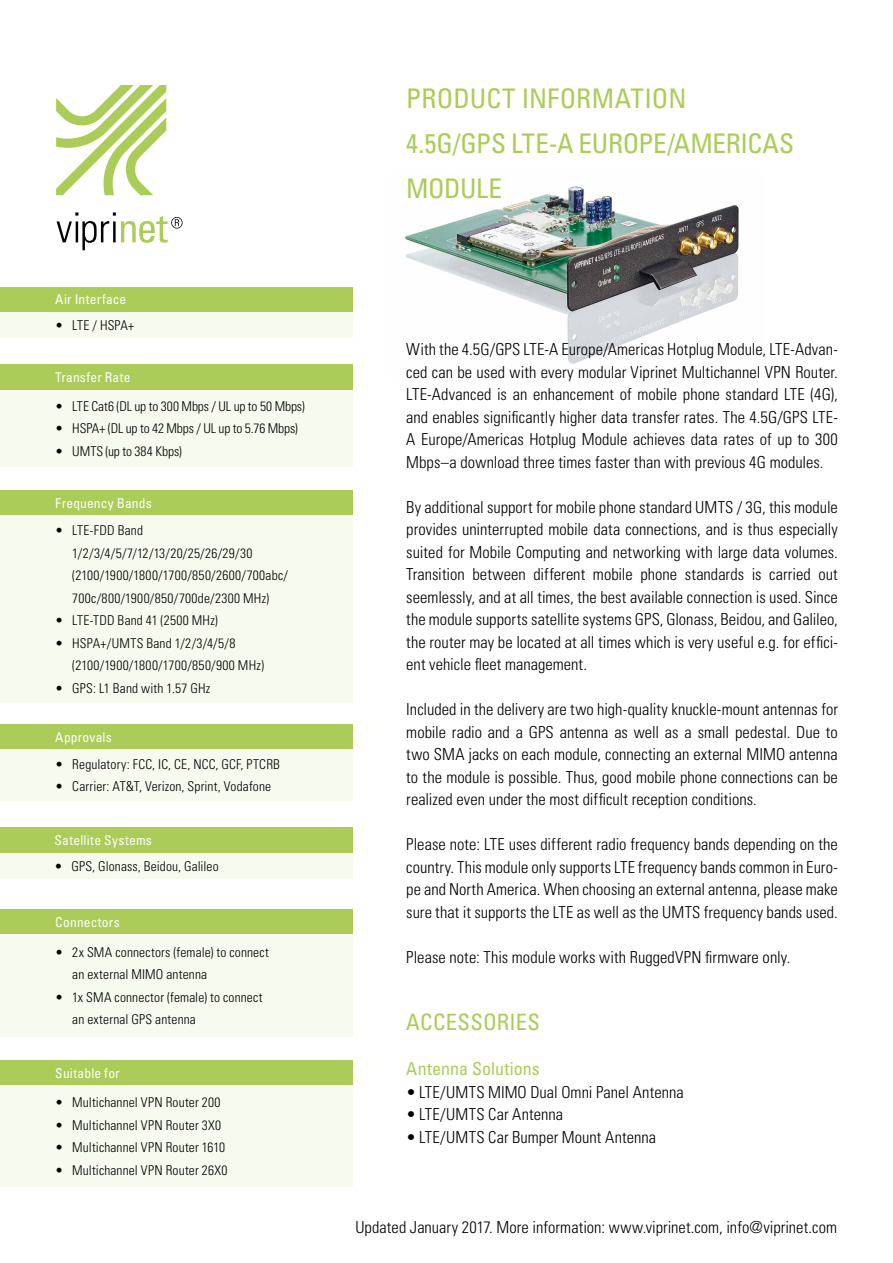
<style>
.page{position:relative;width:893px;height:1263px;background:#fff}
.page>*{position:absolute;margin:0;border:0;box-sizing:border-box;transform-origin:0 0}
.t1{font:condensed 27px/45px "Univers LT Std";letter-spacing:-.005em;color:#abcc58}
.t2{font:condensed 22.5px "Univers LT Std";letter-spacing:.01em;color:#abcc58}
.t3{font:condensed 18px "Univers LT Std";color:#abcc58}
.t4{font:300 condensed 16.5px/22.5px "Univers LT Std";letter-spacing:.005em;color:#000;text-align:justify}
.t5{font:300 condensed 13.5px/22.5px "Univers LT Std";letter-spacing:.01em;color:#000}
.t6{font:condensed 13.5px "Univers LT Std";letter-spacing:.015em;color:#fff}
.t7{font:300 condensed 13.5px "Univers LT Std";letter-spacing:-.01em;color:#000}
</style>
<div class="page">
<img style="left:405px;top:186px;width:334px;height:178px">
<svg style="left:56px;top:85px;width:110px;height:110px"></svg>
<svg style="left:57px;top:212px;width:126px;height:38px"></svg>
<div style="left:0;top:909px;width:353px;height:26px;background:#abcc58"></div>
<div style="left:0;top:935px;width:353px;height:102px;background:#f7faee"></div>
<div style="left:0;top:1060px;width:353px;height:26px;background:#abcc58"></div>
<div style="left:0;top:1086px;width:353px;height:101px;background:#f7faee"></div>
<div style="left:0;top:287px;width:353px;height:25px;background:#abcc58"></div>
<div style="left:0;top:312px;width:353px;height:26px;background:#f7faee"></div>
<div style="left:0;top:365px;width:353px;height:25px;background:#abcc58"></div>
<div style="left:0;top:390px;width:353px;height:77px;background:#f7faee"></div>
<div style="left:0;top:490px;width:353px;height:26px;background:#abcc58"></div>
<div style="left:0;top:516px;width:353px;height:187px;background:#f7faee"></div>
<div style="left:0;top:724px;width:353px;height:26px;background:#abcc58"></div>
<div style="left:0;top:750px;width:353px;height:51px;background:#f7faee"></div>
<div style="left:0;top:828px;width:352px;height:25px;background:#abcc58"></div>
<div style="left:0;top:853px;width:352px;height:26px;background:#f7faee"></div>
<p class="t6" style="left:55px;top:291px;width:73px">Air Interface</p>
<p class="t5" style="left:55px;top:314px;width:80px">• LTE / HSPA+</p>
<p class="t6" style="left:55px;top:369px;width:77px">Transfer Rate</p>
<p class="t5" style="left:55px;top:395px;width:251px">• LTE Cat6 (DL up to 300 Mbps / UL up to 50 Mbps)</p>
<p class="t7" style="left:55px;top:420px;width:244px">• HSPA+ (DL up to 42 Mbps / UL up to 5.76 Mbps)</p>
<p class="t5" style="left:55px;top:440px;width:128px">• UMTS (up to 384 Kbps)</p>
<p class="t6" style="left:55px;top:494px;width:98px">Frequency Bands</p>
<p class="t5" style="left:72px;top:519px;width:217px;text-indent:-17px">• LTE-FDD Band 1/2/3/4/5/7/12/13/20/25/26/29/30 (2100/1900/1800/1700/850/2600/700abc/ 700c/800/1900/850/700de/2300 MHz)</p>
<p class="t5" style="left:55px;top:609px;width:164px">• LTE-TDD Band 41 (2500 MHz)</p>
<p class="t5" style="left:72px;top:632px;width:193px;text-indent:-17px">• HSPA+/UMTS Band 1/2/3/4/5/8 (2100/1900/1800/1700/850/900 MHz)</p>
<p class="t5" style="left:55px;top:677px;width:157px">• GPS: L1 Band with 1.57 GHz</p>
<p class="t6" style="left:55px;top:729px;width:58px">Approvals</p>
<p class="t5" style="left:55px;top:753px;width:226px">• Regulatory: FCC, IC, CE, NCC, GCF, PTCRB</p>
<p class="t5" style="left:55px;top:775px;width:217px">• Carrier: AT&amp;T, Verizon, Sprint, Vodafone</p>
<p class="t6" style="left:55px;top:832px;width:99px">Satellite Systems</p>
<p class="t5" style="left:55px;top:855px;width:166px">• GPS, Glonass, Beidou, Galileo</p>
<p class="t6" style="left:55px;top:913px;width:66px">Connectors</p>
<p class="t5" style="left:72px;top:941px;width:198px;text-indent:-17px">• 2x SMA connectors (female) to connect an external MIMO antenna</p>
<p class="t5" style="left:72px;top:986px;width:192px;text-indent:-17px">• 1x SMA connector (female) to connect an external GPS antenna</p>
<p class="t6" style="left:55px;top:1064px;width:66px">Suitable for</p>
<p class="t5" style="left:55px;top:1091px;width:167px">• Multichannel VPN Router 200</p>
<p class="t5" style="left:55px;top:1114px;width:167px">• Multichannel VPN Router 3X0</p>
<p class="t5" style="left:55px;top:1136px;width:171px">• Multichannel VPN Router 1610</p>
<p class="t5" style="left:55px;top:1159px;width:174px">• Multichannel VPN Router 26X0</p>
<h1 class="t1" style="left:406px;top:75px;width:389px">PRODUCT INFORMATION<br>4.5G/GPS LTE-A EUROPE/AMERICAS<br>MODULE</h1>
<p class="t4" style="left:406px;top:338px;width:433px">With the 4.5G/GPS LTE-A Europe/Americas Hotplug Module, LTE-Advan&shy;ced can be used with every modular Viprinet Multichannel VPN Router.<br>LTE-Advanced is an enhancement of mobile phone standard LTE (4G), and enables significantly higher data transfer rates. The 4.5G/GPS LTE-A Europe/Americas Hotplug Module achieves data rates of up to 300<br>Mbps–a download three times faster than with previous 4G modules.</p>
<p class="t4" style="left:406px;top:496px;width:433px">By additional support for mobile phone standard UMTS / 3G, this module provides uninterrupted mobile data connections, and is thus especially suited for Mobile Computing and networking with large data volumes.<br>Transition between different mobile phone standards is carried out seemlessly, and at all times, the best available connection is used. Since the module supports satellite systems GPS, Glonass, Beidou, and Galileo, the router may be located at all times which is very useful e.g. for effici&shy;ent vehicle fleet management.</p>
<p class="t4" style="left:406px;top:698px;width:433px">Included in the delivery are two high-quality knuckle-mount antennas for mobile radio and a GPS antenna as well as a small pedestal. Due to two SMA jacks on each module, connecting an external MIMO antenna to the module is possible. Thus, good mobile phone connections can be realized even under the most difficult reception conditions.</p>
<p class="t4" style="left:406px;top:833px;width:433px">Please note: LTE uses different radio frequency bands depending on the country. This module only supports LTE frequency bands common in Euro&shy;pe and North America. When choosing an external antenna, please make sure that it supports the LTE as well as the UMTS frequency bands used.</p>
<p class="t4" style="left:406px;top:946px;width:385px">Please note: This module works with RuggedVPN firmware only.</p>
<h2 class="t2" style="left:406px;top:1008px;width:135px">ACCESSORIES</h2>
<p class="t3" style="left:406px;top:1057px;width:135px">Antenna Solutions</p>
<p class="t4" style="left:406px;top:1080px;width:279px">• LTE/UMTS MIMO Dual Omni Panel Antenna</p>
<p class="t4" style="left:406px;top:1103px;width:158px">• LTE/UMTS Car Antenna</p>
<p class="t4" style="left:406px;top:1126px;width:251px">• LTE/UMTS Car Bumper Mount Antenna</p>
<p class="t4" style="left:355px;top:1215px;width:483px">Updated January 2017. More information: www.viprinet.com, info@viprinet.com</p>
</div>
